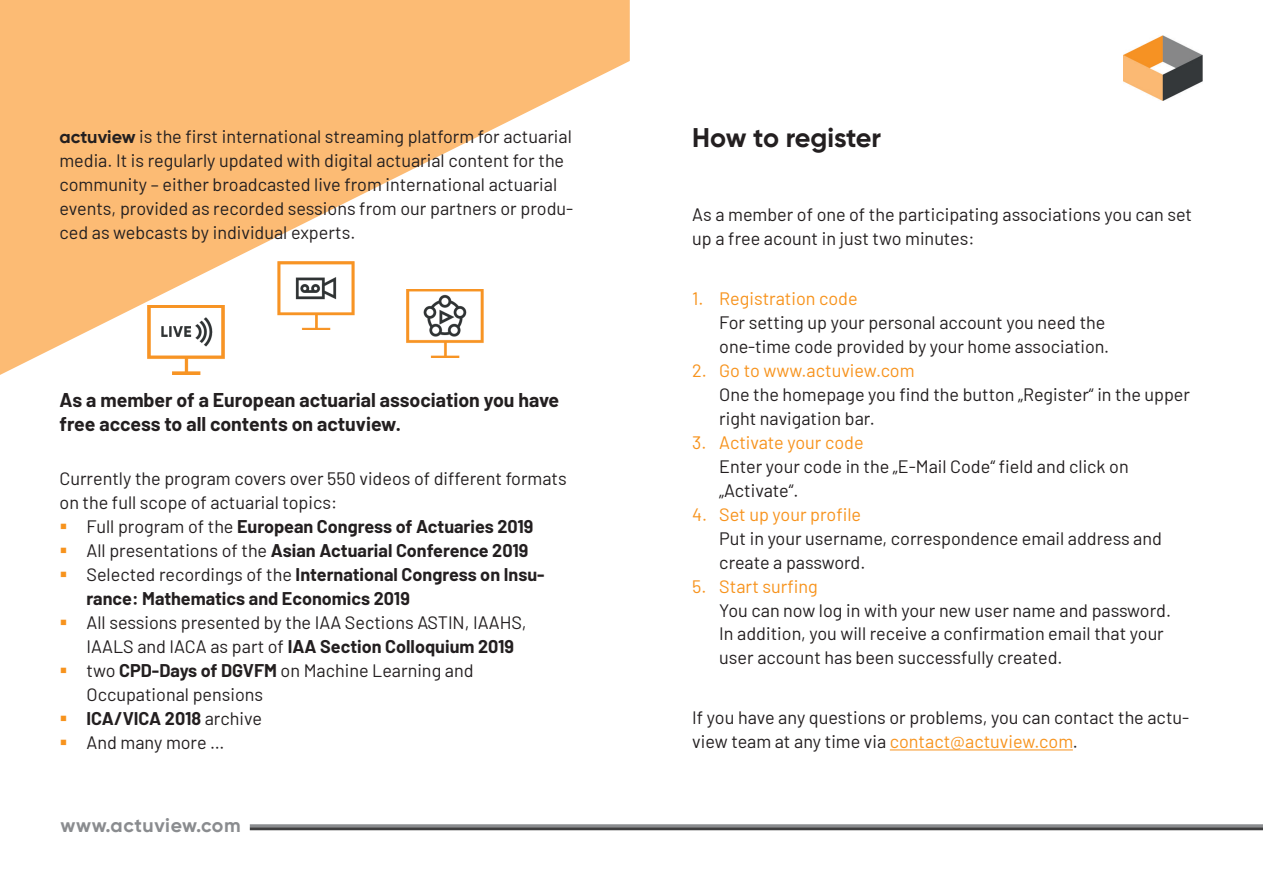
<style>
.page{position:relative;width:1263px;height:893px;background:#fff}
.page>*{position:absolute;margin:0;border:0;box-sizing:border-box;transform-origin:0 0}
.t1{font:700 27px "Gilroy";letter-spacing:-.01em;color:#231f20}
.t2{font:700 19.5px/24px "Barlow";color:#231f20}
.t3{font:700 19.5px "Gilroy";letter-spacing:.03em;color:#8a8c8f}
.t4{font:18px/24px "Barlow";color:#231f20}
.t5{font:700 18px/24px "Barlow";color:#231f20}
.t6{font:18px "Barlow";color:#f7931d}
.s1{font-family:"Gilroy";font-weight:700}
.s2{color:#f7931d}
.s3{font-weight:400}
.s4{font-weight:700}
</style>
<div class="page">
<img style="left:1124px;top:35px;width:78px;height:66px">
<hr style="left:250px;top:824px;width:1013px;height:3px;background:#8a8c8f">
<hr style="left:250px;top:827px;width:1013px;height:3px;background:#3e3e3f">
<svg style="left:0;top:0;width:630px;height:375px;fill:#fcbb74"></svg>
<img style="left:407px;top:289px;width:76px;height:69px">
<img style="left:148px;top:305px;width:76px;height:69px">
<img style="left:278px;top:262px;width:76px;height:68px">
<hr style="left:890px;top:749px;width:183px;height:1px;background:#f7931d">
<p class="t4" style="left:60px;top:124px;width:515px"><span class="s1">actuview</span> is the first international streaming platform for actuarial media. It is regularly updated with digital actuarial content for the community – either broadcasted live from international actuarial events, provided as recorded sessions from our partners or produ&shy;ced as webcasts by individual experts.</p>
<p class="t2" style="left:60px;top:387px;width:501px">As a member of a European actuarial association you have free access to all contents on actuview.</p>
<p class="t4" style="left:60px;top:466px;width:509px">Currently the program covers over 550 videos of different formats on the full scope of actuarial topics:</p>
<p class="t5" style="left:60px;top:514px;width:475px"><span class="s2">▪</span> <span class="s3">Full program of the</span> European Congress of Actuaries 2019</p>
<p class="t5" style="left:60px;top:538px;width:470px"><span class="s2">▪</span> <span class="s3">All presentations of the</span> Asian Actuarial Conference 2019</p>
<p class="t5" style="left:87px;top:562px;width:459px;text-indent:-27px"><span class="s2">▪</span> <span class="s3">Selected recordings of the</span> International Congress on Insu&shy;rance: Mathematics and Economics 2019</p>
<p class="t4" style="left:87px;top:610px;width:441px;text-indent:-27px"><span class="s2">▪</span> All sessions presented by the IAA Sections ASTIN, IAAHS,<br>IAALS and IACA as part of <span class="s4">IAA Section Colloquium 2019</span></p>
<p class="t4" style="left:87px;top:658px;width:388px;text-indent:-27px"><span class="s2">▪</span> two <span class="s4">CPD-Days of DGVFM</span> on Machine Learning and<br>Occupational pensions</p>
<p class="t5" style="left:60px;top:705px;width:204px"><span class="s2">▪</span> ICA/VICA 2018 <span class="s3">archive</span></p>
<p class="t4" style="left:60px;top:729px;width:166px"><span class="s2">▪</span> And many more …</p>
<p class="t3" style="left:61px;top:813px;width:182px">www.actuview.com</p>
<h1 class="t1" style="left:692px;top:121px;width:190px">How to register</h1>
<p class="t4" style="left:692px;top:201px;width:501px">As a member of one of the participating associations you can set up a free acount in just two minutes:</p>
<p class="t6" style="left:692px;top:285px;width:167px">1. Registration code</p>
<p class="t4" style="left:719px;top:309px;width:391px">For setting up your personal account you need the one-time code provided by your home association.</p>
<p class="t6" style="left:692px;top:357px;width:224px">2. Go to www.actuview.com</p>
<p class="t4" style="left:719px;top:381px;width:472px">One the homepage you find the button „Register“ in the upper right navigation bar.</p>
<p class="t6" style="left:692px;top:429px;width:173px">3. Activate your code</p>
<p class="t4" style="left:719px;top:453px;width:411px">Enter your code in the „E-Mail Code“ field and click on „Activate“.</p>
<p class="t6" style="left:692px;top:501px;width:170px">4. Set up your profile</p>
<p class="t4" style="left:719px;top:525px;width:444px">Put in your username, correspondence email address and create a password.</p>
<p class="t6" style="left:692px;top:573px;width:127px">5. Start surfing</p>
<p class="t4" style="left:719px;top:597px;width:453px">You can now log in with your new user name and password.<br>In addition, you will receive a confirmation email that your user account has been successfully created.</p>
<p class="t4" style="left:692px;top:705px;width:498px">If you have any questions or problems, you can contact the actu&shy;view team at any time via <span class="s2">contact@actuview.com</span>.</p>
</div>
